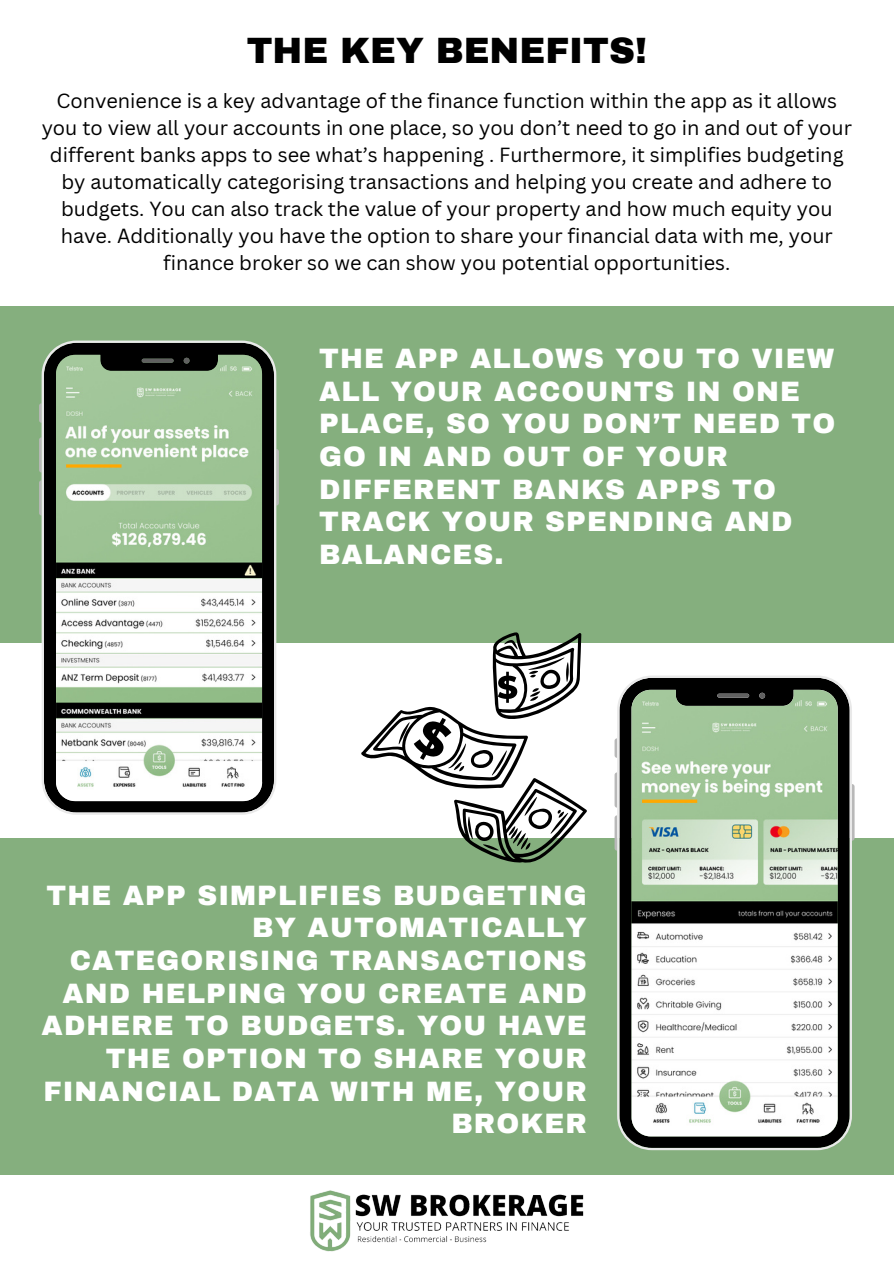
<style>
.page{position:relative;width:894px;height:1264px;background:#fff}
.page>*{position:absolute;margin:0;border:0;box-sizing:border-box;transform-origin:0 0}
.t1{font:900 35.85px "Archivo";color:#000}
.t2{font:900 27.45px/32.7px "Archivo";letter-spacing:.04em;color:#fff}
.t3{font:19.95px/27px "Canva Sans";color:#000;text-align:center}
</style>
<div class="page">
<div style="left:0;top:307px;width:893px;height:336px;background:#85af7e"></div>
<div style="left:0;top:838px;width:893px;height:336px;background:#85af7e"></div>
<svg style="left:614px;top:738px;width:3px;height:20px"></svg>
<svg style="left:614px;top:772px;width:3px;height:35px"></svg>
<svg style="left:614px;top:815px;width:3px;height:35px"></svg>
<svg style="left:851px;top:784px;width:3px;height:56px"></svg>
<svg style="left:617px;top:675px;width:234px;height:475px;background:#afbaac"></svg>
<svg style="left:39px;top:403px;width:3px;height:20px"></svg>
<svg style="left:39px;top:437px;width:3px;height:35px"></svg>
<svg style="left:39px;top:480px;width:3px;height:35px"></svg>
<svg style="left:276px;top:449px;width:3px;height:56px"></svg>
<svg style="left:42px;top:340px;width:234px;height:474px"></svg>
<img style="left:310px;top:1190px;width:274px;height:62px">
<svg style="left:361px;top:632px;width:225px;height:231px"></svg>
<p class="t1" style="left:246px;top:31px;width:401px">THE KEY BENEFITS!</p>
<p class="t3" style="left:42px;top:86px;width:811px">Convenience is a key advantage of the finance function within the app as it allows you to view all your accounts in one place, so you don’t need to go in and out of your different banks apps to see what’s happening . Furthermore, it simplifies budgeting by automatically categorising transactions and helping you create and adhere to budgets. You can also track the value of your property and how much equity you have. Additionally you have the option to share your financial data with me, your finance broker so we can show you potential opportunities.</p>
<p class="t2" style="left:319px;top:342px;width:517px">THE APP ALLOWS YOU TO VIEW<br>ALL YOUR ACCOUNTS IN ONE<br>PLACE, SO YOU DON’T NEED TO<br>GO IN AND OUT OF YOUR<br>DIFFERENT BANKS APPS TO<br>TRACK YOUR SPENDING AND<br>BALANCES.</p>
<h2 class="t2" style="left:41px;top:879px;width:546px;text-align:right">THE APP SIMPLIFIES BUDGETING<br>BY AUTOMATICALLY<br>CATEGORISING TRANSACTIONS<br>AND HELPING YOU CREATE AND<br>ADHERE TO BUDGETS. YOU HAVE<br>THE OPTION TO SHARE YOUR<br>FINANCIAL DATA WITH ME, YOUR<br>BROKER</h2>
</div>
